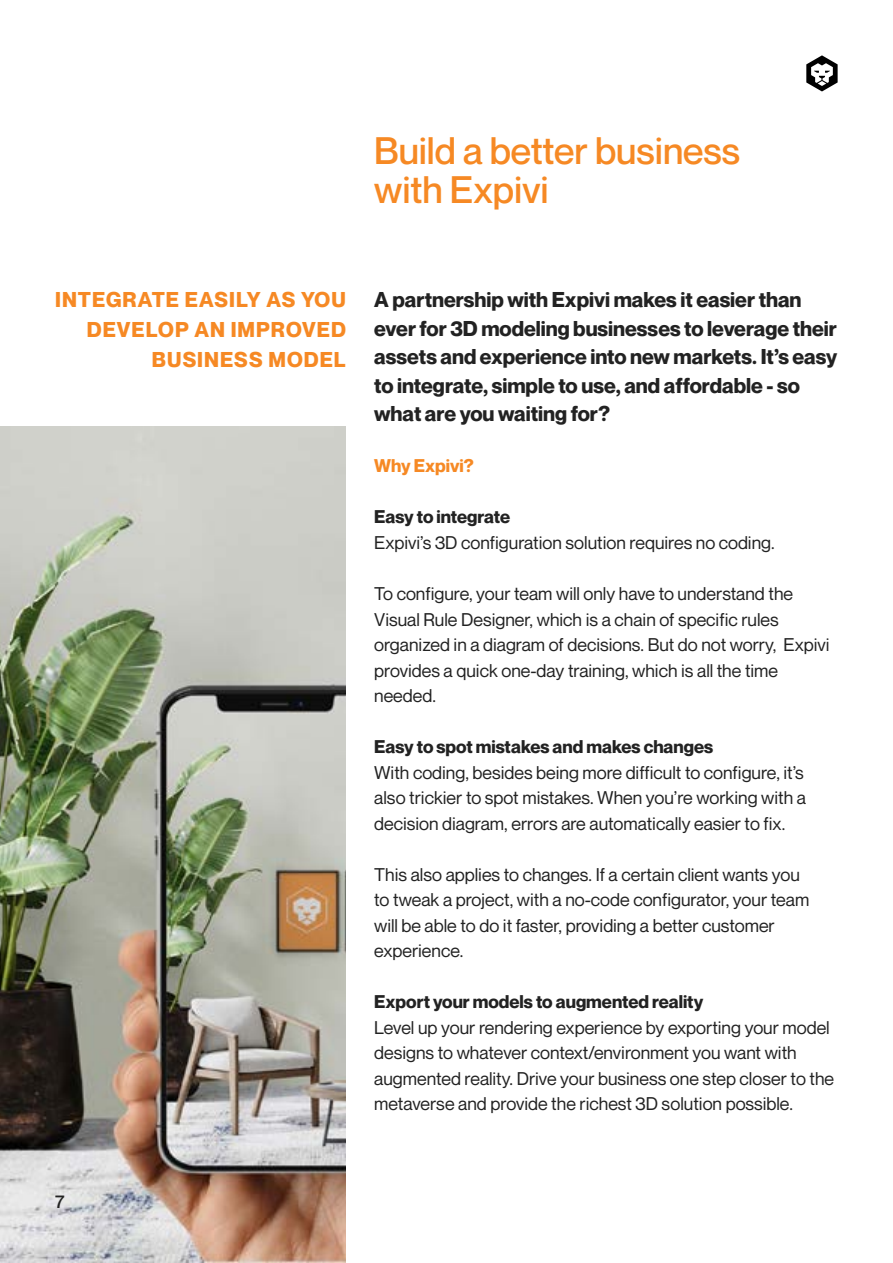
<style>
.page{position:relative;width:893px;height:1263px;background:#fff}
.page>*{position:absolute;margin:0;border:0;box-sizing:border-box;transform-origin:0 0}
.t1{font:500 37.5px/39px "Neue Montreal";color:#f68924}
.t2{font:700 21px/28.5px "Neue Montreal";color:#222}
.t3{font:700 21px/30px "Neue Montreal";letter-spacing:.05em;color:#f68924;text-align:right}
.t4{font:18px/25.5px "Neue Montreal";color:#222}
.t5{font:700 18px "Neue Montreal";color:#222}
.t6{font:700 18px "Neue Montreal";color:#f68924}
.t7{font:500 18px "Neue Montreal";color:#222}
</style>
<div class="page">
<img style="left:0;top:427px;width:346px;height:836px">
<svg style="left:806px;top:55px;width:32px;height:36px"></svg>
<h1 class="t1" style="left:374px;top:131px;width:367px">Build a better business with Expivi</h1>
<p class="t3" style="left:55px;top:285px;width:292px">INTEGRATE EASILY AS YOU<br>DEVELOP AN IMPROVED<br>BUSINESS MODEL</p>
<p class="t2" style="left:374px;top:286px;width:465px">A partnership with Expivi makes it easier than ever for 3D modeling businesses to leverage their assets and experience into new markets. It’s easy to integrate, simple to use, and affordable - so what are you waiting for?</p>
<p class="t6" style="left:374px;top:455px;width:101px">Why Expivi?</p>
<p class="t5" style="left:374px;top:506px;width:138px">Easy to integrate</p>
<p class="t4" style="left:374px;top:530px;width:402px">Expivi’s 3D configuration solution requires no coding.</p>
<p class="t4" style="left:374px;top:581px;width:457px">To configure, your team will only have to understand the Visual Rule Designer, which is a chain of specific rules organized in a diagram of decisions. But do not worry, Expivi provides a quick one-day training, which is all the time needed.</p>
<p class="t5" style="left:374px;top:735px;width:341px">Easy to spot mistakes and makes changes</p>
<p class="t4" style="left:374px;top:759px;width:433px;text-align:justify">With coding, besides being more difficult to configure, it’s also trickier to spot mistakes. When you’re working with a decision diagram, errors are automatically easier to fix.</p>
<p class="t4" style="left:374px;top:861px;width:437px">This also applies to changes. If a certain client wants you to tweak a project, with a no-code configurator, your team will be able to do it faster, providing a better customer experience.</p>
<p class="t5" style="left:374px;top:990px;width:331px">Export your models to augmented reality</p>
<p class="t4" style="left:374px;top:1014px;width:461px">Level up your rendering experience by exporting your model designs to whatever context/environment you want with augmented reality. Drive your business one step closer to the metaverse and provide the richest 3D solution possible.</p>
<p class="t7" style="left:55px;top:1190px;width:11px">7</p>
</div>
